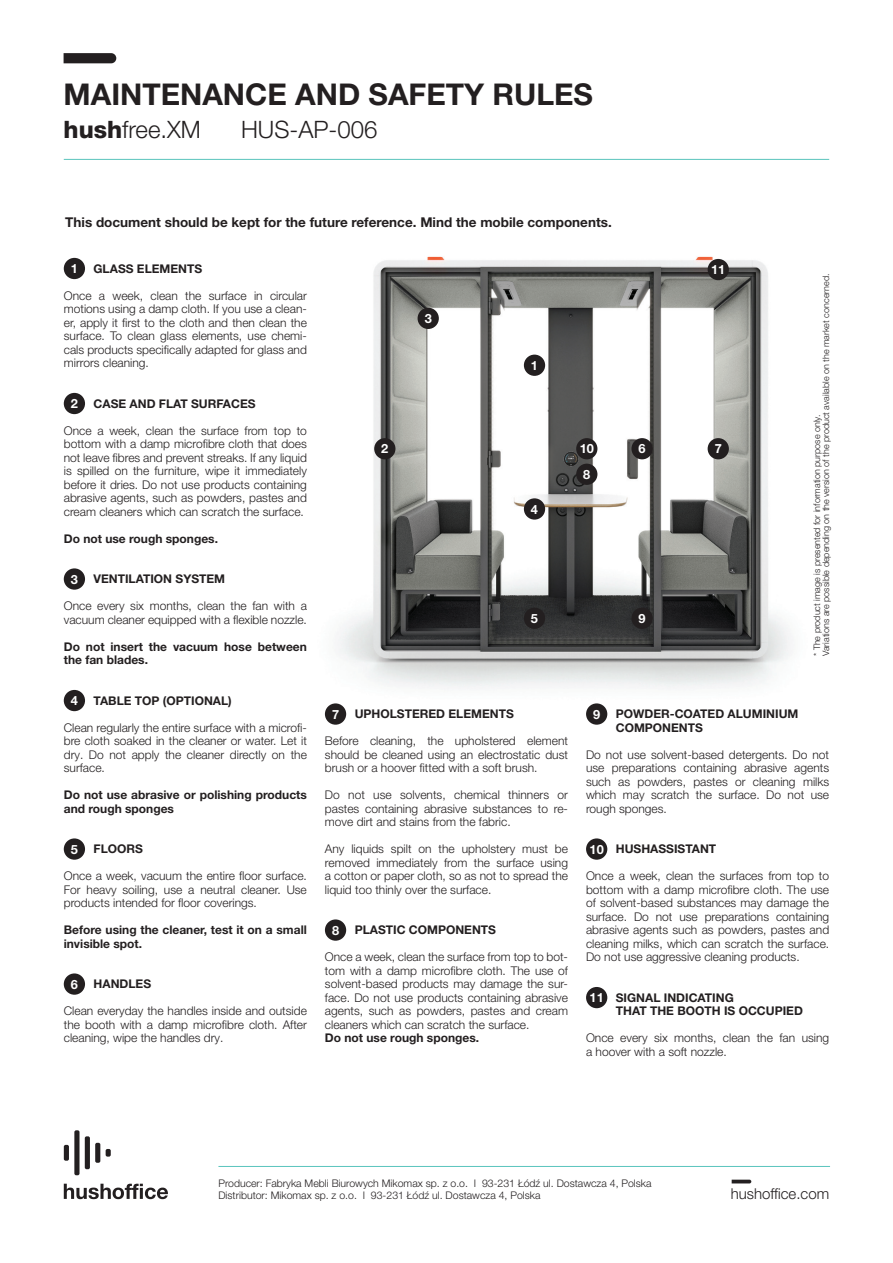
<style>
.page{position:relative;width:893px;height:1263px;background:#fff}
.page>*{position:absolute;margin:0;border:0;box-sizing:border-box;transform-origin:0 0}
.t1{font:700 30px "Helvetica Neue LT Pro";color:#231f20}
.t2{font:300 24px "Helvetica Neue LT Pro";color:#231f20}
.t3{font:300 15px "Helvetica Neue LT Pro";color:#231f20}
.WYP{font:700 13.5px "Helvetica Neue LT Pro";color:#231f20}
.t4{font:700 12.75px "Helvetica Neue LT Pro";color:#fff}
.WYP-2{font:300 12px/13.5px "Helvetica Neue LT Pro";color:#231f20;text-align:justify}
.liczebniki{font:700 12px/13.5px "Helvetica Neue LT Pro";color:#231f20}
.WYP-3{font:700 12px/13.5px "Helvetica Neue LT Pro";color:#231f20}
.t5{font:300 10.5px/12px "Helvetica Neue LT Pro";color:#231f20}
.WYP-4{font:300 9px/9px "Helvetica Neue LT Pro";color:#231f20}
.s1{font-weight:800}
</style>
<div class="page">
<div style="left:64px;top:1145px;width:5px;height:16px;background:#231f20;border-radius:2px"></div>
<div style="left:74px;top:1130px;width:6px;height:45px;background:#231f20;border-radius:2px"></div>
<div style="left:85px;top:1136px;width:5px;height:33px;background:#231f20;border-radius:2px"></div>
<div style="left:95px;top:1143px;width:5px;height:20px;background:#231f20;border-radius:2px"></div>
<svg style="left:106px;top:1149px;width:5px;height:7px"></svg>
<svg style="left:64px;top:1184px;width:104px;height:15px"></svg>
<hr style="left:218px;top:1166px;width:612px;height:1px;background:#5ac4bd">
<svg style="left:732px;top:1180px;width:19px;height:3px"></svg>
<svg style="left:64px;top:53px;width:52px;height:10px"></svg>
<hr style="left:64px;top:159px;width:765px;height:1px;background:#5ac4bd">
<img style="left:324px;top:256px;width:466px;height:468px">
<div style="left:524px;top:355px;width:21px;height:21px;background:#231f20;border-radius:50%"></div>
<div style="left:418px;top:308px;width:21px;height:21px;background:#231f20;border-radius:50%"></div>
<div style="left:708px;top:259px;width:21px;height:21px;background:#231f20;border-radius:50%"></div>
<div style="left:524px;top:608px;width:21px;height:21px;background:#231f20;border-radius:50%"></div>
<div style="left:631px;top:608px;width:22px;height:21px;background:#231f20;border-radius:50%"></div>
<div style="left:524px;top:498px;width:21px;height:22px;background:#231f20;border-radius:50%"></div>
<div style="left:374px;top:438px;width:21px;height:21px;background:#231f20;border-radius:50%"></div>
<div style="left:708px;top:438px;width:21px;height:21px;background:#231f20;border-radius:50%"></div>
<div style="left:631px;top:438px;width:22px;height:21px;background:#231f20;border-radius:50%"></div>
<div style="left:576px;top:438px;width:21px;height:21px;background:#231f20;border-radius:50%"></div>
<div style="left:576px;top:464px;width:21px;height:21px;background:#231f20;border-radius:50%"></div>
<div style="left:64px;top:258px;width:21px;height:21px;background:#231f20;border-radius:50%"></div>
<div style="left:64px;top:393px;width:21px;height:21px;background:#231f20;border-radius:50%"></div>
<div style="left:64px;top:568px;width:21px;height:22px;background:#231f20;border-radius:50%"></div>
<div style="left:64px;top:690px;width:21px;height:21px;background:#231f20;border-radius:50%"></div>
<div style="left:64px;top:838px;width:21px;height:22px;background:#231f20;border-radius:50%"></div>
<div style="left:64px;top:973px;width:21px;height:22px;background:#231f20;border-radius:50%"></div>
<div style="left:325px;top:703px;width:21px;height:22px;background:#231f20;border-radius:50%"></div>
<div style="left:325px;top:919px;width:21px;height:22px;background:#231f20;border-radius:50%"></div>
<div style="left:586px;top:703px;width:21px;height:22px;background:#231f20;border-radius:50%"></div>
<div style="left:586px;top:838px;width:21px;height:22px;background:#231f20;border-radius:50%"></div>
<div style="left:586px;top:987px;width:21px;height:21px;background:#231f20;border-radius:50%"></div>
<h1 class="t1" style="left:64px;top:75px;width:531px">MAINTENANCE AND SAFETY RULES</h1>
<h2 class="t2" style="left:64px;top:115px;width:139px"><span class="s1">hush</span>free.XM</h2>
<h2 class="t2" style="left:241px;top:115px;width:138px">HUS-AP-006</h2>
<p class="WYP" style="left:65px;top:213px;width:548px">This document should be kept for the future reference. Mind the mobile components.</p>
<p class="t4" style="left:71px;top:260px;width:9px">1</p>
<p class="liczebniki" style="left:94px;top:261px;width:110px">GLASS ELEMENTS</p>
<p class="WYP-2" style="left:64px;top:289px;width:245px">Once a week, clean the surface in circular motions using a damp cloth. If you use a clean&shy;er, apply it first to the cloth and then clean the surface. To clean glass elements, use chemi&shy;cals products specifically adapted for glass and mirrors cleaning.</p>
<p class="t4" style="left:71px;top:395px;width:9px">2</p>
<p class="liczebniki" style="left:94px;top:396px;width:164px">CASE AND FLAT SURFACES</p>
<p class="WYP-2" style="left:64px;top:424px;width:245px">Once a week, clean the surface from top to bottom with a damp microfibre cloth that does not leave fibres and prevent streaks. If any liquid is spilled on the furniture, wipe it immediately before it dries. Do not use products containing abrasive agents, such as powders, pastes and cream cleaners which can scratch the surface.</p>
<p class="WYP-3" style="left:64px;top:531px;width:156px">Do not use rough sponges.</p>
<p class="t4" style="left:71px;top:571px;width:9px">3</p>
<p class="liczebniki" style="left:94px;top:572px;width:133px">VENTILATION SYSTEM</p>
<p class="WYP-2" style="left:64px;top:599px;width:245px">Once every six months, clean the fan with a vacuum cleaner equipped with a flexible nozzle.</p>
<p class="WYP-3" style="left:64px;top:639px;width:245px">Do not insert the vacuum hose between the fan blades.</p>
<p class="t4" style="left:71px;top:692px;width:9px">4</p>
<p class="liczebniki" style="left:94px;top:693px;width:140px">TABLE TOP (OPTIONAL)</p>
<p class="WYP-2" style="left:64px;top:721px;width:245px">Clean regularly the entire surface with a microfi&shy;bre cloth soaked in the cleaner or water. Let it dry. Do not apply the cleaner directly on the surface.</p>
<p class="WYP-3" style="left:64px;top:788px;width:245px">Do not use abrasive or polishing products and rough sponges</p>
<p class="t4" style="left:71px;top:841px;width:9px">5</p>
<p class="liczebniki" style="left:94px;top:842px;width:51px">FLOORS</p>
<p class="WYP-2" style="left:64px;top:869px;width:245px">Once a week, vacuum the entire floor surface.<br>For heavy soiling, use a neutral cleaner. Use products intended for floor coverings.</p>
<p class="WYP-3" style="left:64px;top:923px;width:245px">Before using the cleaner, test it on a small invisible spot.</p>
<p class="t4" style="left:71px;top:976px;width:9px">6</p>
<p class="liczebniki" style="left:94px;top:977px;width:59px">HANDLES</p>
<p class="WYP-2" style="left:64px;top:1004px;width:245px">Clean everyday the handles inside and outside the booth with a damp microfibre cloth. After cleaning, wipe the handles dry.</p>
<p class="t4" style="left:425px;top:310px;width:9px">3</p>
<p class="t4" style="left:531px;top:357px;width:9px">1</p>
<p class="t4" style="left:711px;top:261px;width:16px">11</p>
<p class="t4" style="left:381px;top:441px;width:9px">2</p>
<p class="t4" style="left:580px;top:441px;width:16px">10</p>
<p class="t4" style="left:639px;top:441px;width:9px">6</p>
<p class="t4" style="left:715px;top:441px;width:9px">7</p>
<p class="t4" style="left:583px;top:466px;width:9px">8</p>
<p class="t4" style="left:531px;top:501px;width:9px">4</p>
<p class="t4" style="left:531px;top:610px;width:9px">5</p>
<p class="t4" style="left:639px;top:610px;width:9px">9</p>
<p class="WYP-4" style="left:812px;top:656px;width:384px;rotate:-90deg">* The product image is presented for information purpose only.<br>Variations are possible depending on the version of the product available on the market concerned.</p>
<p class="t4" style="left:332px;top:706px;width:9px">7</p>
<p class="liczebniki" style="left:355px;top:707px;width:161px">UPHOLSTERED ELEMENTS</p>
<p class="WYP-2" style="left:325px;top:734px;width:245px">Before cleaning, the upholstered element should be cleaned using an electrostatic dust brush or a hoover fitted with a soft brush.</p>
<p class="WYP-2" style="left:325px;top:788px;width:245px">Do not use solvents, chemical thinners or pastes containing abrasive substances to re&shy;move dirt and stains from the fabric.</p>
<p class="WYP-2" style="left:325px;top:842px;width:245px">Any liquids spilt on the upholstery must be removed immediately from the surface using a cotton or paper cloth, so as not to spread the liquid too thinly over the surface.</p>
<p class="t4" style="left:332px;top:922px;width:9px">8</p>
<p class="liczebniki" style="left:355px;top:923px;width:143px">PLASTIC COMPONENTS</p>
<p class="WYP-2" style="left:325px;top:950px;width:245px">Once a week, clean the surface from top to bot&shy;tom with a damp microfibre cloth. The use of solvent-based products may damage the sur&shy;face. Do not use products containing abrasive agents, such as powders, pastes and cream cleaners which can scratch the surface.</p>
<p class="WYP-3" style="left:325px;top:1031px;width:156px">Do not use rough sponges.</p>
<p class="t4" style="left:593px;top:706px;width:9px">9</p>
<p class="liczebniki" style="left:616px;top:707px;width:184px">POWDER-COATED ALUMINIUM<br>COMPONENTS</p>
<p class="WYP-2" style="left:586px;top:748px;width:245px">Do not use solvent-based detergents. Do not use preparations containing abrasive agents such as powders, pastes or cleaning milks which may scratch the surface. Do not use rough sponges.</p>
<p class="t4" style="left:590px;top:841px;width:16px">10</p>
<p class="liczebniki" style="left:616px;top:842px;width:102px">HUSHASSISTANT</p>
<p class="WYP-2" style="left:586px;top:869px;width:245px">Once a week, clean the surfaces from top to bottom with a damp microfibre cloth. The use of solvent-based substances may damage the surface. Do not use preparations containing abrasive agents such as powders, pastes and cleaning milks, which can scratch the surface.<br>Do not use aggressive cleaning products.</p>
<p class="t4" style="left:590px;top:989px;width:16px">11</p>
<p class="liczebniki" style="left:616px;top:990px;width:189px">SIGNAL INDICATING<br>THAT THE BOOTH IS OCCUPIED</p>
<p class="WYP-2" style="left:586px;top:1031px;width:245px">Once every six months, clean the fan using a hoover with a soft nozzle.</p>
<p class="t5" style="left:218px;top:1177px;width:435px">Producer: Fabryka Mebli Biurowych Mikomax sp. z o.o. I 93-231 Łódź ul. Dostawcza 4, Polska<br>Distributor: Mikomax sp. z o.o. I 93-231 Łódź ul. Dostawcza 4, Polska</p>
<p class="t3" style="left:731px;top:1185px;width:100px">hushoffice.com</p>
</div>
